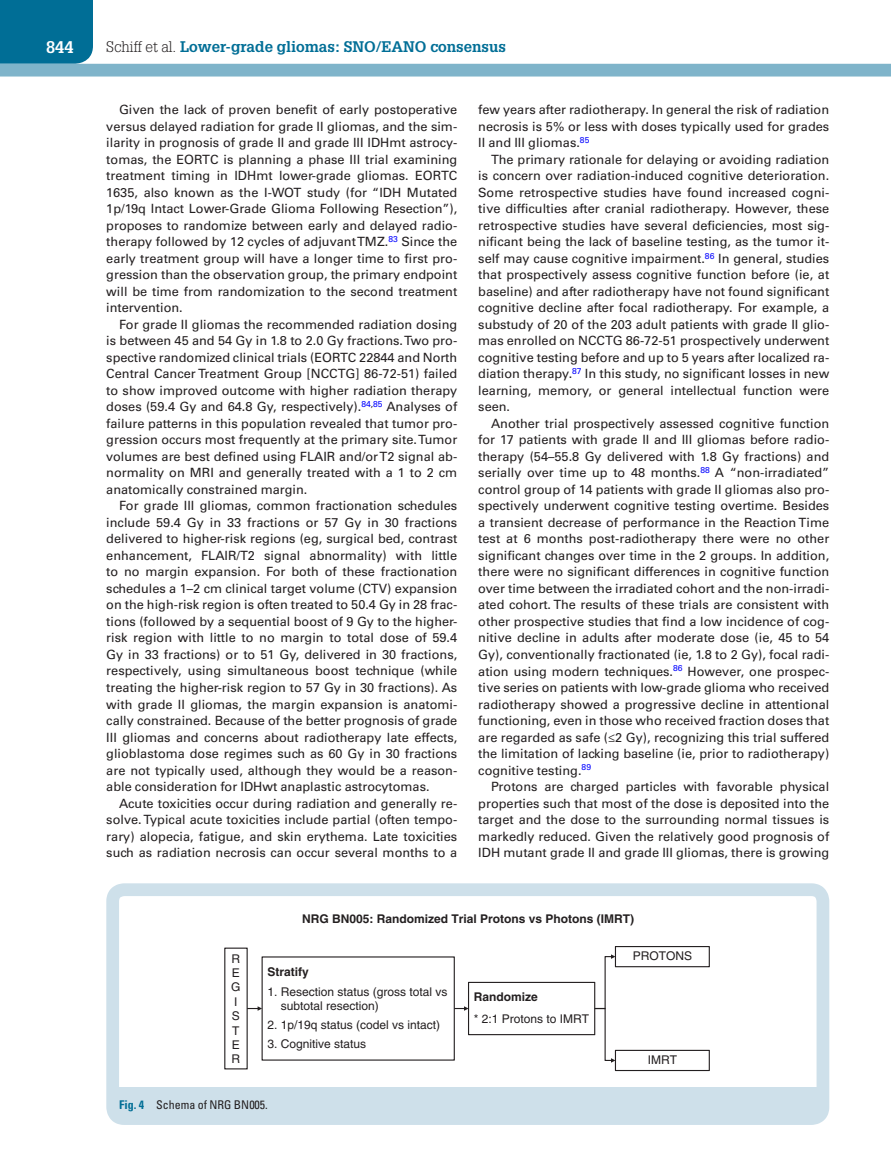
<style>
.page{position:relative;width:891px;height:1175px;background:#fff}
.page>*{position:absolute;margin:0;border:0;box-sizing:border-box;transform-origin:0 0}
.t1{font:700 16.5px "Glypha LT Std";color:#fff}
.t2{font:700 15px "Glypha LT Std";color:#006e96}
.t3{font:12.75px/16.5px "Univers LT Std";color:#231f20;text-align:justify}
.t4{font:12px/14.4px "Helvetica";color:#231f20}
.t5{font:700 12px "Helvetica";color:#231f20}
.t6{font:condensed 12px "Univers LT Std";color:#231f20}
.s1{font-weight:300;color:#231f20}
.s2{font-weight:700;color:#006e96}
</style>
<div class="page">
<div style="left:0;top:0;width:93px;height:64px;background:#006e96"></div>
<div style="left:0;top:64px;width:891px;height:12px;background:#7fb4ca"></div>
<div style="left:110px;top:1087px;width:716px;height:29px;background:#cee0ea"></div>
<svg style="left:224px;top:946px;width:486px;height:125px"></svg>
<div style="left:106px;top:883px;width:723px;height:241px;border:13px solid #cee0ea;border-radius:12px"></div>
<p class="t1" style="left:46px;top:37px;width:29px">844</p>
<p class="t2" style="left:106px;top:37px;width:401px"><span class="s1">Schiff et al.</span> Lower-grade gliomas: SNO/EANO consensus</p>
<p class="t3" style="left:106px;top:102px;width:353px;text-indent:13px">Given the lack of proven benefit of early postoperative versus delayed radiation for grade II gliomas, and the sim&shy;ilarity in prognosis of grade II and grade III IDHmt astrocy&shy;tomas, the EORTC is planning a phase III trial examining treatment timing in IDHmt lower-grade gliomas. EORTC 1635, also known as the I-WOT study (for “IDH Mutated 1p/19q Intact Lower-Grade Glioma Following Resection”), proposes to randomize between early and delayed radio&shy;therapy followed by 12 cycles of adjuvant TMZ.<sup>83</sup> Since the early treatment group will have a longer time to first pro&shy;gression than the observation group, the primary endpoint will be time from randomization to the second treatment intervention.</p>
<p class="t3" style="left:106px;top:316px;width:353px;text-indent:13px">For grade II gliomas the recommended radiation dosing is between 45 and 54 Gy in 1.8 to 2.0 Gy fractions. Two pro&shy;spective randomized clinical trials (EORTC 22844 and North Central Cancer Treatment Group [NCCTG] 86-72-51) failed to show improved outcome with higher radiation therapy doses (59.4 Gy and 64.8 Gy, respectively).<sup>84</sup><sup>,</sup><sup>85</sup> Analyses of failure patterns in this population revealed that tumor pro&shy;gression occurs most frequently at the primary site. Tumor volumes are best defined using FLAIR and/or T2 signal ab&shy;normality on MRI and generally treated with a 1 to 2 cm anatomically constrained margin.</p>
<p class="t3" style="left:106px;top:498px;width:353px;text-indent:13px">For grade III gliomas, common fractionation schedules include 59.4 Gy in 33 fractions or 57 Gy in 30 fractions delivered to higher-risk regions (eg, surgical bed, contrast enhancement, FLAIR/T2 signal abnormality) with little to no margin expansion. For both of these fractionation schedules a 1–2 cm clinical target volume (CTV) expansion on the high-risk region is often treated to 50.4 Gy in 28 frac&shy;tions (followed by a sequential boost of 9 Gy to the higher&shy;risk region with little to no margin to total dose of 59.4<br>Gy in 33 fractions) or to 51 Gy, delivered in 30 fractions, respectively, using simultaneous boost technique (while treating the higher-risk region to 57 Gy in 30 fractions). As with grade II gliomas, the margin expansion is anatomi&shy;cally constrained. Because of the better prognosis of grade III gliomas and concerns about radiotherapy late effects, glioblastoma dose regimes such as 60 Gy in 30 fractions are not typically used, although they would be a reason&shy;able consideration for IDHwt anaplastic astrocytomas.</p>
<p class="t3" style="left:106px;top:795px;width:353px;text-indent:13px">Acute toxicities occur during radiation and generally re&shy;solve. Typical acute toxicities include partial (often tempo&shy;rary) alopecia, fatigue, and skin erythema. Late toxicities such as radiation necrosis can occur several months to a</p>
<p class="t3" style="left:478px;top:102px;width:352px">few years after radiotherapy. In general the risk of radiation necrosis is 5% or less with doses typically used for grades II and III gliomas.<sup>85</sup></p>
<p class="t3" style="left:478px;top:151px;width:353px;text-indent:13px">The primary rationale for delaying or avoiding radiation is concern over radiation-induced cognitive deterioration.<br>Some retrospective studies have found increased cogni&shy;tive difficulties after cranial radiotherapy. However, these retrospective studies have several deficiencies, most sig&shy;nificant being the lack of baseline testing, as the tumor it&shy;self may cause cognitive impairment.<sup>86</sup> In general, studies that prospectively assess cognitive function before (ie, at baseline) and after radiotherapy have not found significant cognitive decline after focal radiotherapy. For example, a substudy of 20 of the 203 adult patients with grade II glio&shy;mas enrolled on NCCTG 86-72-51 prospectively underwent cognitive testing before and up to 5 years after localized ra&shy;diation therapy.<sup>87</sup> In this study, no significant losses in new learning, memory, or general intellectual function were seen.</p>
<p class="t3" style="left:478px;top:415px;width:353px;text-indent:13px">Another trial prospectively assessed cognitive function for 17 patients with grade II and III gliomas before radio&shy;therapy (54–55.8 Gy delivered with 1.8 Gy fractions) and serially over time up to 48 months.<sup>88</sup> A “non-irradiated” control group of 14 patients with grade II gliomas also pro&shy;spectively underwent cognitive testing overtime. Besides a transient decrease of performance in the Reaction Time test at 6 months post-radiotherapy there were no other significant changes over time in the 2 groups. In addition, there were no significant differences in cognitive function over time between the irradiated cohort and the non-irradi&shy;ated cohort. The results of these trials are consistent with other prospective studies that find a low incidence of cog&shy;nitive decline in adults after moderate dose (ie, 45 to 54<br>Gy), conventionally fractionated (ie, 1.8 to 2 Gy), focal radi&shy;ation using modern techniques.<sup>86</sup> However, one prospec&shy;tive series on patients with low-grade glioma who received radiotherapy showed a progressive decline in attentional functioning, even in those who received fraction doses that are regarded as safe (≤2 Gy), recognizing this trial suffered the limitation of lacking baseline (ie, prior to radiotherapy) cognitive testing.<sup>89</sup></p>
<p class="t3" style="left:478px;top:778px;width:353px;text-indent:13px">Protons are charged particles with favorable physical properties such that most of the dose is deposited into the target and the dose to the surrounding normal tissues is markedly reduced. Given the relatively good prognosis of IDH mutant grade II and grade III gliomas, there is growing</p>
<p class="t4" style="left:231px;top:951px;width:11px">R<br>E<br>G<br>I<br>S<br>T<br>E<br>R</p>
<p class="t5" style="left:302px;top:911px;width:334px">NRG BN005: Randomized Trial Protons vs Photons (IMRT)</p>
<p class="t5" style="left:268px;top:964px;width:43px">Stratify</p>
<p class="t4" style="left:281px;top:984px;width:168px;text-indent:-13px">1. Resection status (gross total vs subtotal resection)</p>
<p class="t4" style="left:268px;top:1017px;width:174px">2. 1p/19q status (codel vs intact)</p>
<p class="t4" style="left:268px;top:1036px;width:100px">3. Cognitive status</p>
<p class="t5" style="left:474px;top:989px;width:66px">Randomize</p>
<p class="t4" style="left:474px;top:1011px;width:117px">* 2:1 Protons to IMRT</p>
<p class="t4" style="left:633px;top:949px;width:61px">PROTONS</p>
<p class="t4" style="left:648px;top:1052px;width:31px">IMRT</p>
<p class="t6" style="left:119px;top:1096px;width:150px"><span class="s2">Fig. 4</span> Schema of NRG BN005.</p>
</div>
